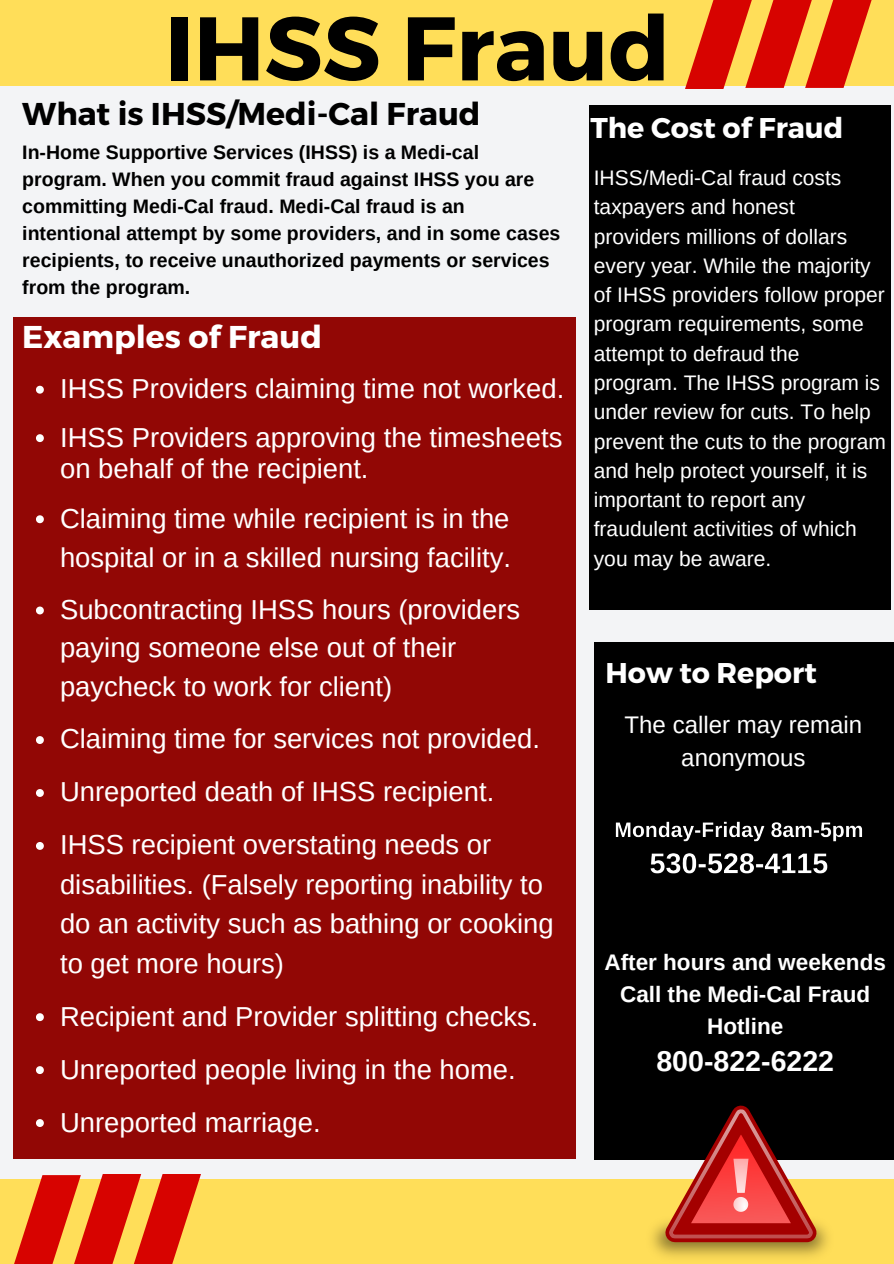
<style>
.page{position:relative;width:894px;height:1264px;background:#fff}
.page>*{position:absolute;margin:0;border:0;box-sizing:border-box;transform-origin:0 0}
.t1{font:700 90.15px "Montserrat";color:#000}
.t2{font:700 31.5px "Montserrat";color:#000}
.t3{font:700 31.5px "Montserrat";color:#fff}
.t4{font:700 28.5px "Montserrat";color:#fff}
.t5{font:700 28.5px "Arimo";color:#fff}
.t6{font:27.45px/39.5px "Arimo";color:#fff}
.t7{font:24px/32.7px "Arimo";color:#fff;text-align:center}
.t8{font:700 22.5px/31.5px "Arimo";color:#fff;text-align:center}
.t9{font:21px/29.2px "Arimo";color:#fff}
.t10{font:700 19.5px/27px "Arimo";color:#000}
</style>
<div class="page">
<div style="left:0;top:0;width:893px;height:1263px;background:#f3f4f6"></div>
<div style="left:589px;top:105px;width:301px;height:268px;background:#000"></div>
<div style="left:589px;top:157px;width:301px;height:452px;background:#000"></div>
<div style="left:594px;top:642px;width:299px;height:517px;background:#000"></div>
<div style="left:0;top:1178px;width:893px;height:85px;background:#ffde59"></div>
<div style="left:0;top:0;width:893px;height:86px;background:#ffde59"></div>
<svg style="left:13px;top:1174px;width:188px;height:89px"></svg>
<svg style="left:685px;top:0;width:187px;height:89px"></svg>
<div style="left:13px;top:317px;width:563px;height:842px;background:#920705"></div>
<svg style="left:643px;top:1105px;width:189px;height:152px"></svg>
<svg style="left:36px;top:386px;width:8px;height:7px"></svg>
<svg style="left:36px;top:434px;width:8px;height:8px"></svg>
<svg style="left:36px;top:515px;width:8px;height:8px"></svg>
<svg style="left:36px;top:606px;width:8px;height:8px"></svg>
<svg style="left:36px;top:736px;width:8px;height:8px"></svg>
<svg style="left:36px;top:789px;width:8px;height:8px"></svg>
<svg style="left:36px;top:842px;width:8px;height:7px"></svg>
<svg style="left:36px;top:1013px;width:8px;height:8px"></svg>
<svg style="left:36px;top:1066px;width:8px;height:8px"></svg>
<svg style="left:36px;top:1119px;width:8px;height:7px"></svg>
<img style="left:615px;top:821px;width:248px;height:53px">
<p class="t1" style="left:165px;top:-10px;width:506px">IHSS Fraud</p>
<p class="t4" style="left:590px;top:110px;width:254px">The Cost of Fraud</p>
<p class="t2" style="left:22px;top:93px;width:459px">What is IHSS/Medi-Cal Fraud</p>
<p class="t10" style="left:22px;top:138px;width:539px">In-Home Supportive Services (IHSS) is a Medi-cal program. When you commit fraud against IHSS you are committing Medi-Cal fraud. Medi-Cal fraud is an intentional attempt by some providers, and in some cases recipients, to receive unauthorized payments or services from the program.</p>
<p class="t3" style="left:22px;top:316px;width:301px">Examples of Fraud</p>
<p class="t6" style="left:60px;top:369px;width:505px">IHSS Providers claiming time not worked.</p>
<p class="t6" style="left:60px;top:421px;width:503px;line-height:31.5px">IHSS Providers approving the timesheets on behalf of the recipient.</p>
<p class="t6" style="left:60px;top:498px;width:452px">Claiming time while recipient is in the hospital or in a skilled nursing facility.</p>
<p class="t6" style="left:60px;top:590px;width:461px;line-height:38.2px">Subcontracting IHSS hours (providers paying someone else out of their paycheck to work for client)</p>
<p class="t6" style="left:60px;top:719px;width:481px">Claiming time for services not provided.</p>
<p class="t6" style="left:60px;top:772px;width:435px">Unreported death of IHSS recipient.</p>
<p class="t6" style="left:60px;top:825px;width:495px">IHSS recipient overstating needs or disabilities. (Falsely reporting inability to do an activity such as bathing or cooking to get more hours)</p>
<p class="t6" style="left:60px;top:996px;width:480px">Recipient and Provider splitting checks.</p>
<p class="t6" style="left:60px;top:1049px;width:457px">Unreported people living in the home.</p>
<p class="t6" style="left:60px;top:1102px;width:262px">Unreported marriage.</p>
<p class="t9" style="left:593px;top:163px;width:293px">IHSS/Medi-Cal fraud costs taxpayers and honest providers millions of dollars every year. While the majority of IHSS providers follow proper program requirements, some attempt to defraud the program. The IHSS program is under review for cuts. To help prevent the cuts to the program and help protect yourself, it is important to report any fraudulent activities of which you may be aware.</p>
<p class="t4" style="left:605px;top:654px;width:213px">How to Report</p>
<p class="t7" style="left:624px;top:708px;width:239px">The caller may remain anonymous</p>
<p class="t8" style="left:604px;top:946px;width:283px">After hours and weekends</p>
<p class="t8" style="left:620px;top:978px;width:251px">Call the Medi-Cal Fraud<br>Hotline</p>
<p class="t5" style="left:656px;top:1044px;width:179px">800-822-6222</p>
</div>
